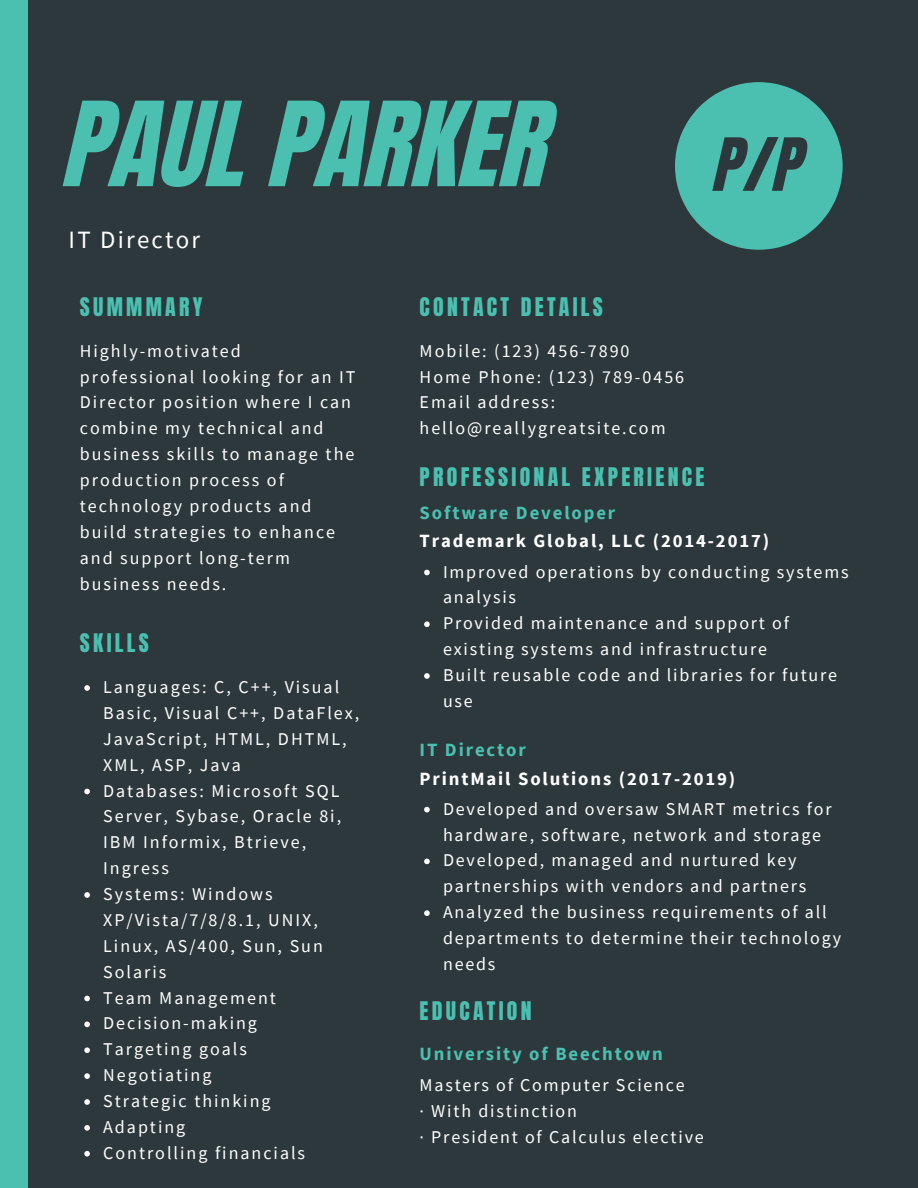
<style>
.page{position:relative;width:918px;height:1188px;background:#2c383b}
.page>*{position:absolute;margin:0;border:0;box-sizing:border-box;transform-origin:0 0}
.t1{font:99.6px "CA Generated";color:#4bc0b0}
.t2{font:62.25px "CA Generated";color:#2c383b}
.t3{font:24.9px "Source Sans Pro";letter-spacing:.09em;color:#fff}
.t4{font:21.75px "Anton";letter-spacing:.15em;color:#4bc0b0}
.t5{font:700 18.75px "Source Sans Pro";letter-spacing:.1em;color:#fff}
.t6{font:700 18.75px "Source Sans Pro";letter-spacing:.1em;color:#4bc0b0}
.t7{font:18px/25.8px "Source Sans Pro";letter-spacing:.11em;color:#fff}
</style>
<div class="page">
<div style="left:0;top:0;width:28px;height:1188px;background:#4bc0b0"></div>
<svg style="left:84px;top:685px;width:6px;height:6px"></svg>
<svg style="left:84px;top:789px;width:6px;height:5px"></svg>
<svg style="left:84px;top:892px;width:6px;height:6px"></svg>
<svg style="left:84px;top:996px;width:6px;height:5px"></svg>
<svg style="left:84px;top:1022px;width:6px;height:5px"></svg>
<svg style="left:84px;top:1047px;width:6px;height:6px"></svg>
<svg style="left:84px;top:1073px;width:6px;height:6px"></svg>
<svg style="left:84px;top:1099px;width:6px;height:6px"></svg>
<svg style="left:84px;top:1125px;width:6px;height:6px"></svg>
<svg style="left:84px;top:1151px;width:6px;height:6px"></svg>
<svg style="left:424px;top:570px;width:6px;height:5px"></svg>
<svg style="left:424px;top:621px;width:6px;height:6px"></svg>
<svg style="left:424px;top:673px;width:6px;height:6px"></svg>
<svg style="left:424px;top:807px;width:6px;height:5px"></svg>
<svg style="left:424px;top:859px;width:6px;height:5px"></svg>
<svg style="left:424px;top:910px;width:6px;height:6px"></svg>
<svg style="left:675px;top:82px;width:168px;height:168px"></svg>
<h1 class="t1" style="left:69px;top:73px;width:485px">PAUL PARKER</h1>
<h3 class="t3" style="left:69px;top:224px;width:133px">IT Director</h3>
<h2 class="t2" style="left:716px;top:120px;width:90px">P/P</h2>
<p class="t4" style="left:80px;top:291px;width:124px">SUMMMARY</p>
<p class="t7" style="left:80px;top:337px;width:277px">Highly-motivated professional looking for an IT<br>Director position where I can combine my technical and business skills to manage the production process of technology products and build strategies to enhance and support long-term business needs.</p>
<p class="t4" style="left:80px;top:628px;width:70px">SKILLS</p>
<p class="t7" style="left:103px;top:674px;width:258px">Languages: C, C++, Visual<br>Basic, Visual C++, DataFlex,<br>JavaScript, HTML, DHTML,<br>XML, ASP, Java<br>Databases: Microsoft SQL<br>Server, Sybase, Oracle 8i,<br>IBM Informix, Btrieve,<br>Ingress<br>Systems: Windows<br>XP/Vista/7/8/8.1, UNIX,<br>Linux, AS/400, Sun, Sun<br>Solaris<br>Team Management<br>Decision-making<br>Targeting goals<br>Negotiating<br>Strategic thinking<br>Adapting<br>Controlling financials</p>
<p class="t4" style="left:420px;top:291px;width:185px">CONTACT DETAILS</p>
<p class="t7" style="left:420px;top:337px;width:266px">Mobile: (123) 456-7890<br>Home Phone: (123) 789-0456<br>Email address: hello@reallygreatsite.com</p>
<p class="t4" style="left:420px;top:462px;width:286px">PROFESSIONAL EXPERIENCE</p>
<p class="t6" style="left:420px;top:501px;width:197px">Software Developer</p>
<p class="t5" style="left:420px;top:529px;width:351px">Trademark Global, LLC (2014-2017)</p>
<p class="t7" style="left:443px;top:558px;width:407px">Improved operations by conducting systems analysis<br>Provided maintenance and support of existing systems and infrastructure<br>Built reusable code and libraries for future use</p>
<p class="t6" style="left:420px;top:738px;width:108px">IT Director</p>
<p class="t5" style="left:420px;top:766px;width:317px">PrintMail Solutions (2017-2019)</p>
<p class="t7" style="left:443px;top:795px;width:400px">Developed and oversaw SMART metrics for hardware, software, network and storage Developed, managed and nurtured key partnerships with vendors and partners Analyzed the business requirements of all departments to determine their technology needs</p>
<p class="t4" style="left:420px;top:995px;width:114px">EDUCATION</p>
<p class="t6" style="left:420px;top:1042px;width:245px">University of Beechtown</p>
<p class="t7" style="left:420px;top:1072px;width:286px">Masters of Computer Science<br>· With distinction<br>· President of Calculus elective</p>
</div>
